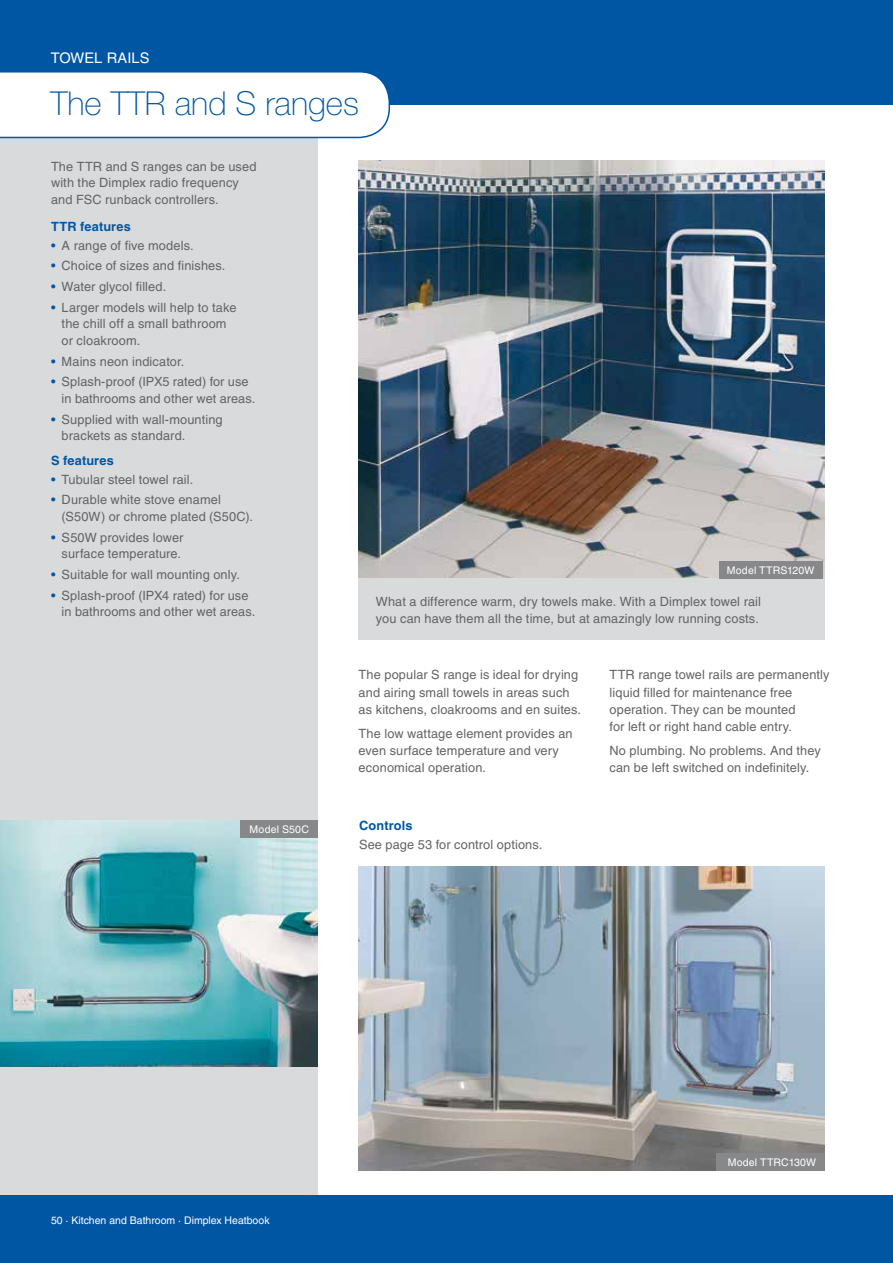
<style>
.page{position:relative;width:893px;height:1263px;background:#fff}
.page>*{position:absolute;margin:0;border:0;box-sizing:border-box;transform-origin:0 0}
.t1{font:100 33px "Helvetica Neue LT";color:#0056a3}
.t2{font:14.7px "Helvetica LT";letter-spacing:.01em;color:#fff}
.t3{font:12.75px/16.5px "Helvetica LT";letter-spacing:.01em;color:#626364}
.t4{font:700 12.75px "Helvetica LT";letter-spacing:.01em;color:#0056a3}
.t5{font:10.5px "Helvetica LT";color:#fff}
.t6{font:10.5px "Helvetica LT";letter-spacing:.02em;color:#fff}
.s1{color:#0056a3}
</style>
<div class="page">
<img style="left:359px;top:161px;width:465px;height:418px">
<div style="left:0;top:0;width:317px;height:1263px;background:#d9dadb"></div>
<div style="left:0;top:0;width:893px;height:105px;background:#0056a3"></div>
<img style="left:0;top:820px;width:317px;height:247px">
<div style="left:359px;top:579px;width:466px;height:61px;background:#d9dadb"></div>
<img style="left:359px;top:866px;width:466px;height:304px">
<div style="left:717px;top:1153px;width:108px;height:17px;background:#868889"></div>
<div style="left:240px;top:820px;width:77px;height:17px;background:#868889"></div>
<div style="left:719px;top:562px;width:104px;height:17px;background:#868889"></div>
<div style="left:0;top:1194px;width:893px;height:69px;background:#0056a3"></div>
<svg style="left:0;top:72px;width:391px;height:67px;background:#f4f7fa"></svg>
<p class="t2" style="left:51px;top:49px;width:100px">TOWEL RAILS</p>
<h1 class="t1" style="left:50px;top:85px;width:310px">The TTR and S ranges</h1>
<p class="t3" style="left:51px;top:158px;width:207px">The TTR and S ranges can be used with the Dimplex radio frequency and FSC runback controllers.</p>
<p class="t4" style="left:51px;top:219px;width:81px">TTR features</p>
<p class="t3" style="left:51px;top:237px;width:144px"><span class="s1">•</span> A range of five models.</p>
<p class="t3" style="left:51px;top:258px;width:176px"><span class="s1">•</span> Choice of sizes and finishes.</p>
<p class="t3" style="left:51px;top:278px;width:117px"><span class="s1">•</span> Water glycol filled.</p>
<p class="t3" style="left:62px;top:299px;width:176px;text-indent:-11px"><span class="s1">•</span> Larger models will help to take the chill off a small bathroom or cloakroom.</p>
<p class="t3" style="left:51px;top:353px;width:135px"><span class="s1">•</span> Mains neon indicator.</p>
<p class="t3" style="left:62px;top:374px;width:195px;text-indent:-11px"><span class="s1">•</span> Splash-proof (IPX5 rated) for use in bathrooms and other wet areas.</p>
<p class="t3" style="left:62px;top:411px;width:163px;text-indent:-11px"><span class="s1">•</span> Supplied with wall-mounting brackets as standard.</p>
<p class="t4" style="left:51px;top:453px;width:64px">S features</p>
<p class="t3" style="left:51px;top:471px;width:144px"><span class="s1">•</span> Tubular steel towel rail.</p>
<p class="t3" style="left:62px;top:492px;width:193px;text-indent:-11px"><span class="s1">•</span> Durable white stove enamel (S50W) or chrome plated (S50C).</p>
<p class="t3" style="left:51px;top:529px;width:134px;text-align:right"><span class="s1">•</span> S50W provides lower surface temperature.</p>
<p class="t3" style="left:51px;top:566px;width:191px"><span class="s1">•</span> Suitable for wall mounting only.</p>
<p class="t3" style="left:62px;top:587px;width:195px;text-indent:-11px"><span class="s1">•</span> Splash-proof (IPX4 rated) for use in bathrooms and other wet areas.</p>
<p class="t3" style="left:376px;top:593px;width:387px;line-height:17.2px">What a difference warm, dry towels make. With a Dimplex towel rail you can have them all the time, but at amazingly low running costs.</p>
<p class="t5" style="left:727px;top:565px;width:89px">Model TTRS120W</p>
<p class="t6" style="left:250px;top:823px;width:61px">Model S50C</p>
<p class="t3" style="left:359px;top:666px;width:224px;line-height:17.2px">The popular S range is ideal for drying and airing small towels in areas such as kitchens, cloakrooms and en suites.</p>
<p class="t3" style="left:359px;top:724px;width:216px;line-height:17.2px">The low wattage element provides an even surface temperature and very economical operation.</p>
<p class="t4" style="left:359px;top:818px;width:55px">Controls</p>
<p class="t3" style="left:359px;top:837px;width:185px">See page 53 for control options.</p>
<p class="t3" style="left:609px;top:666px;width:222px;line-height:17.2px">TTR range towel rails are permanently liquid filled for maintenance free operation. They can be mounted<br>for left or right hand cable entry.</p>
<p class="t3" style="left:609px;top:742px;width:213px;line-height:17.2px">No plumbing. No problems. And they can be left switched on indefinitely.</p>
<p class="t5" style="left:51px;top:1214px;width:220px">50 · Kitchen and Bathroom · Dimplex Heatbook</p>
<p class="t5" style="left:728px;top:1156px;width:90px">Model TTRC130W</p>
</div>
